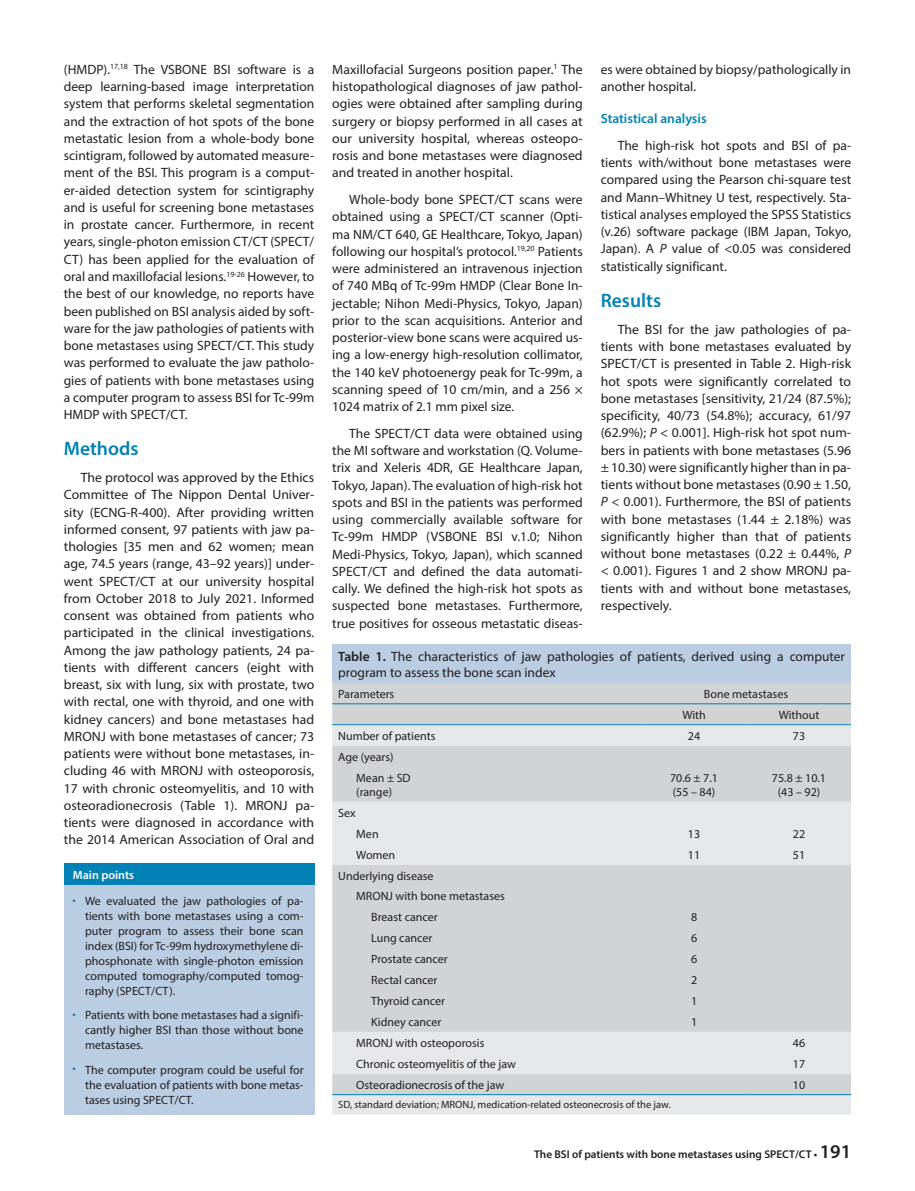
<style>
.page{position:relative;width:915px;height:1191px;background:#fff}
.page>*{position:absolute;margin:0;border:0;box-sizing:border-box;transform-origin:0 0}
.ANA_BASLIK{font:600 19.5px "Myriad Pro";color:#0082b5}
.YAZI{font:13.5px/17.2px "Myriad Pro";color:#231f20;text-align:justify}
.TABLO-BASI{font:13.5px/16.2px "Myriad Pro";color:#231f20}
.ARA_BASLIK{font:600 13.5px "Myriad Pro";color:#0082b5}
.TABLO-YAZI{font:12px/15px "Myriad Pro";color:#231f20;text-align:justify}
.TABLO-ARA{font:12px "Myriad Pro";color:#231f20}
.MAİN{font:600 12px "Myriad Pro";color:#fff}
.t1{font:600 11.25px "Myriad Pro";color:#231f20}
.TABLO-ALTI{font:10.5px "Myriad Pro";color:#231f20}
.s1{color:#0082b5}
.s2{font-style:italic}
.s3{font-weight:600}
.s4{font-size:19.5px}
</style>
<div class="page">
<div style="left:64px;top:863px;width:250px;height:23px;background:#0181b4"></div>
<div style="left:64px;top:885px;width:250px;height:229px;background:#bacde2"></div>
<div style="left:332px;top:644px;width:518px;height:39px;background:#bacde2"></div>
<div style="left:332px;top:683px;width:518px;height:41px;background:#d1d3d4"></div>
<svg style="left:332px;top:725px;width:518px;height:389px;background:#d8dadb"></svg>
<hr style="left:332px;top:703px;width:308px;height:1px;background:#0181b4">
<hr style="left:640px;top:703px;width:106px;height:1px;background:#0181b4">
<hr style="left:746px;top:703px;width:104px;height:1px;background:#0181b4">
<hr style="left:332px;top:724px;width:308px;height:1px;background:#0181b4">
<hr style="left:640px;top:724px;width:106px;height:1px;background:#0181b4">
<hr style="left:746px;top:724px;width:104px;height:1px;background:#0181b4">
<hr style="left:332px;top:1094px;width:308px;height:1px;background:#0181b4">
<hr style="left:640px;top:1094px;width:106px;height:1px;background:#0181b4">
<hr style="left:746px;top:1094px;width:104px;height:1px;background:#0181b4">
<p class="YAZI" style="left:64px;top:61px;width:252px">(HMDP).<sup>17,18</sup> The VSBONE BSI software is a deep learning-based image interpretation system that performs skeletal segmentation and the extraction of hot spots of the bone metastatic lesion from a whole-body bone scintigram, followed by automated measure&shy;ment of the BSI. This program is a comput&shy;er-aided detection system for scintigraphy and is useful for screening bone metastases in prostate cancer. Furthermore, in recent years, single-photon emission CT/CT (SPECT/ CT) has been applied for the evaluation of oral and maxillofacial lesions.<sup>19-26</sup> However, to the best of our knowledge, no reports have been published on BSI analysis aided by soft&shy;ware for the jaw pathologies of patients with bone metastases using SPECT/CT. This study was performed to evaluate the jaw patholo&shy;gies of patients with bone metastases using a computer program to assess BSI for Tc-99m HMDP with SPECT/CT.</p>
<p class="ANA_BASLIK" style="left:64px;top:436px;width:76px">Methods</p>
<p class="YAZI" style="left:64px;top:469px;width:252px;text-indent:17px">The protocol was approved by the Ethics Committee of The Nippon Dental Univer&shy;sity (ECNG-R-400). After providing written informed consent, 97 patients with jaw pa&shy;thologies [35 men and 62 women; mean age, 74.5 years (range, 43–92 years)] under&shy;went SPECT/CT at our university hospital from October 2018 to July 2021. Informed consent was obtained from patients who participated in the clinical investigations.<br>Among the jaw pathology patients, 24 pa&shy;tients with different cancers (eight with breast, six with lung, six with prostate, two with rectal, one with thyroid, and one with kidney cancers) and bone metastases had MRONJ with bone metastases of cancer; 73 patients were without bone metastases, in&shy;cluding 46 with MRONJ with osteoporosis, 17 with chronic osteomyelitis, and 10 with osteoradionecrosis (Table 1). MRONJ pa&shy;tients were diagnosed in accordance with the 2014 American Association of Oral and</p>
<p class="MAİN" style="left:73px;top:867px;width:63px">Main points</p>
<p class="TABLO-YAZI" style="left:85px;top:893px;width:220px;text-indent:-13px"><span class="s1">•</span> We evaluated the jaw pathologies of pa&shy;tients with bone metastases using a com&shy;puter program to assess their bone scan index (BSI) for Tc-99m hydroxymethylene di&shy;phosphonate with single-photon emission computed tomography/computed tomog&shy;raphy (SPECT/CT).</p>
<p class="TABLO-YAZI" style="left:85px;top:1007px;width:220px;text-indent:-13px"><span class="s1">•</span> Patients with bone metastases had a signifi&shy;cantly higher BSI than those without bone metastases.</p>
<p class="TABLO-YAZI" style="left:85px;top:1062px;width:220px;text-indent:-13px"><span class="s1">•</span> The computer program could be useful for the evaluation of patients with bone metas&shy;tases using SPECT/CT.</p>
<p class="YAZI" style="left:332px;top:61px;width:252px">Maxillofacial Surgeons position paper.<sup>1</sup> The histopathological diagnoses of jaw pathol&shy;ogies were obtained after sampling during surgery or biopsy performed in all cases at our university hospital, whereas osteopo&shy;rosis and bone metastases were diagnosed and treated in another hospital.</p>
<p class="YAZI" style="left:332px;top:191px;width:252px;text-indent:17px">Whole-body bone SPECT/CT scans were obtained using a SPECT/CT scanner (Opti&shy;ma NM/CT 640, GE Healthcare, Tokyo, Japan) following our hospital’s protocol.<sup>19,20</sup> Patients were administered an intravenous injection of 740 MBq of Tc-99m HMDP (Clear Bone In&shy;jectable; Nihon Medi-Physics, Tokyo, Japan) prior to the scan acquisitions. Anterior and posterior-view bone scans were acquired us&shy;ing a low-energy high-resolution collimator, the 140 keV photoenergy peak for Tc-99m, a scanning speed of 10 cm/min, and a 256 × 1024 matrix of 2.1 mm pixel size.</p>
<p class="YAZI" style="left:332px;top:424px;width:252px;text-indent:17px">The SPECT/CT data were obtained using the MI software and workstation (Q. Volume&shy;trix and Xeleris 4DR, GE Healthcare Japan, Tokyo, Japan). The evaluation of high-risk hot spots and BSI in the patients was performed using commercially available software for Tc-99m HMDP (VSBONE BSI v.1.0; Nihon Medi-Physics, Tokyo, Japan), which scanned SPECT/CT and defined the data automati&shy;cally. We defined the high-risk hot spots as suspected bone metastases. Furthermore, true positives for osseous metastatic diseas-</p>
<p class="YAZI" style="left:600px;top:61px;width:252px">es were obtained by biopsy/pathologically in another hospital.</p>
<p class="ARA_BASLIK" style="left:600px;top:110px;width:107px">Statistical analysis</p>
<p class="YAZI" style="left:600px;top:137px;width:252px;text-indent:17px">The high-risk hot spots and BSI of pa&shy;tients with/without bone metastases were compared using the Pearson chi-square test and Mann–Whitney U test, respectively. Sta&shy;tistical analyses employed the SPSS Statistics (v.26) software package (IBM Japan, Tokyo, Japan). A <span class="s2">P</span> value of &lt;0.05 was considered statistically significant.</p>
<p class="ANA_BASLIK" style="left:600px;top:288px;width:62px">Results</p>
<p class="YAZI" style="left:600px;top:320px;width:252px;text-indent:17px">The BSI for the jaw pathologies of pa&shy;tients with bone metastases evaluated by SPECT/CT is presented in Table 2. High-risk hot spots were significantly correlated to bone metastases [sensitivity, 21/24 (87.5%); specificity, 40/73 (54.8%); accuracy, 61/97 (62.9%); <span class="s2">P</span> &lt; 0.001]. High-risk hot spot num&shy;bers in patients with bone metastases (5.96 ± 10.30) were significantly higher than in pa&shy;tients without bone metastases (0.90 ± 1.50, <span class="s2">P</span> &lt; 0.001). Furthermore, the BSI of patients with bone metastases (1.44 ± 2.18%) was significantly higher than that of patients without bone metastases (0.22 ± 0.44%, <span class="s2">P </span>&lt; 0.001). Figures 1 and 2 show MRONJ pa&shy;tients with and without bone metastases, respectively.</p>
<p class="TABLO-BASI" style="left:338px;top:648px;width:508px"><span class="s3">Table 1.</span> The characteristics of jaw pathologies of patients, derived using a computer program to assess the bone scan index</p>
<p class="TABLO-ARA" style="left:338px;top:686px;width:58px">Parameters</p>
<p class="TABLO-ARA" style="left:703px;top:686px;width:86px">Bone metastases</p>
<p class="TABLO-ARA" style="left:682px;top:707px;width:25px">With</p>
<p class="TABLO-ARA" style="left:778px;top:707px;width:42px">Without</p>
<p class="TABLO-YAZI" style="left:338px;top:728px;width:99px">Number of patients</p>
<p class="TABLO-YAZI" style="left:687px;top:728px;width:14px">24</p>
<p class="TABLO-YAZI" style="left:792px;top:728px;width:14px">73</p>
<p class="TABLO-YAZI" style="left:338px;top:749px;width:57px">Age (years)</p>
<p class="TABLO-YAZI" style="left:356px;top:769px;width:56px">Mean ± SD</p>
<p class="TABLO-YAZI" style="left:356px;top:784px;width:37px">(range)</p>
<p class="TABLO-YAZI" style="left:669px;top:769px;width:49px">70.6 ± 7.1</p>
<p class="TABLO-YAZI" style="left:672px;top:784px;width:44px">(55 – 84)</p>
<p class="TABLO-YAZI" style="left:771px;top:769px;width:56px">75.8 ± 10.1</p>
<p class="TABLO-YAZI" style="left:777px;top:784px;width:44px">(43 – 92)</p>
<p class="TABLO-YAZI" style="left:338px;top:805px;width:19px">Sex</p>
<p class="TABLO-YAZI" style="left:356px;top:826px;width:24px">Men</p>
<p class="TABLO-YAZI" style="left:687px;top:826px;width:14px">13</p>
<p class="TABLO-YAZI" style="left:792px;top:826px;width:14px">22</p>
<p class="TABLO-YAZI" style="left:356px;top:847px;width:41px">Women</p>
<p class="TABLO-YAZI" style="left:687px;top:847px;width:14px">11</p>
<p class="TABLO-YAZI" style="left:792px;top:847px;width:14px">51</p>
<p class="TABLO-YAZI" style="left:338px;top:868px;width:97px">Underlying disease</p>
<p class="TABLO-YAZI" style="left:356px;top:888px;width:150px">MRONJ with bone metastases</p>
<p class="TABLO-YAZI" style="left:371px;top:909px;width:68px">Breast cancer</p>
<p class="TABLO-YAZI" style="left:690px;top:909px;width:8px">8</p>
<p class="TABLO-YAZI" style="left:371px;top:930px;width:63px">Lung cancer</p>
<p class="TABLO-YAZI" style="left:690px;top:930px;width:8px">6</p>
<p class="TABLO-YAZI" style="left:371px;top:951px;width:78px">Prostate cancer</p>
<p class="TABLO-YAZI" style="left:690px;top:951px;width:8px">6</p>
<p class="TABLO-YAZI" style="left:371px;top:972px;width:68px">Rectal cancer</p>
<p class="TABLO-YAZI" style="left:690px;top:972px;width:8px">2</p>
<p class="TABLO-YAZI" style="left:371px;top:993px;width:75px">Thyroid cancer</p>
<p class="TABLO-YAZI" style="left:690px;top:993px;width:8px">1</p>
<p class="TABLO-YAZI" style="left:371px;top:1014px;width:72px">Kidney cancer</p>
<p class="TABLO-YAZI" style="left:690px;top:1014px;width:8px">1</p>
<p class="TABLO-YAZI" style="left:356px;top:1035px;width:130px">MRONJ with osteoporosis</p>
<p class="TABLO-YAZI" style="left:792px;top:1035px;width:14px">46</p>
<p class="TABLO-YAZI" style="left:356px;top:1056px;width:161px">Chronic osteomyelitis of the jaw</p>
<p class="TABLO-YAZI" style="left:792px;top:1056px;width:14px">17</p>
<p class="TABLO-YAZI" style="left:356px;top:1077px;width:149px">Osteoradionecrosis of the jaw</p>
<p class="TABLO-YAZI" style="left:792px;top:1077px;width:14px">10</p>
<p class="TABLO-ALTI" style="left:338px;top:1098px;width:334px">SD, standard deviation; MRONJ, medication-related osteonecrosis of the jaw.</p>
<p class="t1" style="left:534px;top:1146px;width:318px">The BSI of patients with bone metastases using SPECT/CT • <span class="s4">191</span></p>
</div>
